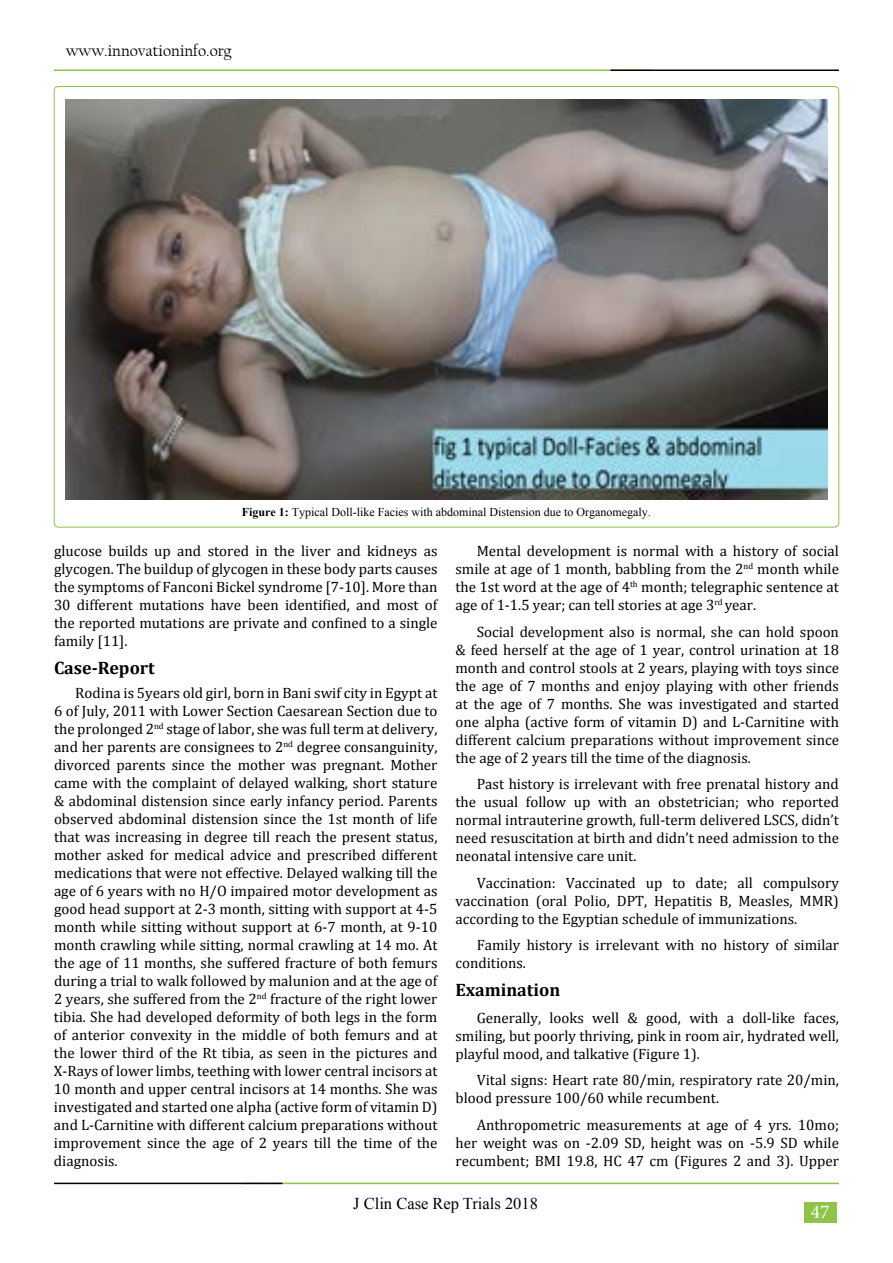
<style>
.page{position:relative;width:893px;height:1263px;background:#fff}
.page>*{position:absolute;margin:0;border:0;box-sizing:border-box;transform-origin:0 0}
.t1{font:19.5px "Minion Pro";color:#fff}
.t2{font:700 18px "Cambria";color:#000}
.t3{font:16.5px "Californian FB";color:#000}
.t4{font:16.5px "Times New Roman";color:#000}
.t5{font:15px/18px "Cambria";color:#000;text-align:justify}
.t6{font:12px "Times New Roman";color:#000}
.s1{font-weight:700}
</style>
<div class="page">
<div style="left:804px;top:1202px;width:32px;height:21px;background:#8dc449"></div>
<hr style="left:54px;top:70px;width:597px;height:1px;background:#8dc449">
<hr style="left:610px;top:70px;width:229px;height:1px;background:#000101">
<hr style="left:242px;top:1183px;width:597px;height:1px;background:#8dc449">
<hr style="left:54px;top:1183px;width:228px;height:1px;background:#000101">
<img style="left:66px;top:100px;width:761px;height:400px">
<p class="t3" style="left:66px;top:42px;width:167px">www.innovationinfo.org</p>
<p class="t6" style="left:242px;top:504px;width:410px"><span class="s1">Figure 1:</span> Typical Doll-like Facies with abdominal Distension due to Organomegaly.</p>
<p class="t5" style="left:54px;top:542px;width:385px">glucose builds up and stored in the liver and kidneys as glycogen. The buildup of glycogen in these body parts causes the symptoms of Fanconi Bickel syndrome [7-10]. More than 30 different mutations have been identified, and most of the reported mutations are private and confined to a single family [11].</p>
<p class="t2" style="left:54px;top:655px;width:102px">Case-Report</p>
<p class="t5" style="left:54px;top:684px;width:385px;text-indent:21px">Rodina is 5years old girl, born in Bani swif city in Egypt at 6 of July, 2011 with Lower Section Caesarean Section due to the prolonged 2<sup>nd</sup> stage of labor, she was full term at delivery, and her parents are consignees to 2<sup>nd</sup> degree consanguinity, divorced parents since the mother was pregnant. Mother came with the complaint of delayed walking, short stature &amp; abdominal distension since early infancy period. Parents observed abdominal distension since the 1st month of life that was increasing in degree till reach the present status, mother asked for medical advice and prescribed different medications that were not effective. Delayed walking till the age of 6 years with no H/O impaired motor development as good head support at 2-3 month, sitting with support at 4-5 month while sitting without support at 6-7 month, at 9-10 month crawling while sitting, normal crawling at 14 mo. At the age of 11 months, she suffered fracture of both femurs during a trial to walk followed by malunion and at the age of 2 years, she suffered from the 2<sup>nd</sup> fracture of the right lower tibia. She had developed deformity of both legs in the form of anterior convexity in the middle of both femurs and at the lower third of the Rt tibia, as seen in the pictures and X-Rays of lower limbs, teething with lower central incisors at 10 month and upper central incisors at 14 months. She was investigated and started one alpha (active form of vitamin D) and L-Carnitine with different calcium preparations without improvement since the age of 2 years till the time of the diagnosis.</p>
<p class="t5" style="left:455px;top:542px;width:385px;text-indent:21px">Mental development is normal with a history of social smile at age of 1 month, babbling from the 2<sup>nd</sup> month while the 1st word at the age of 4<sup>th</sup> month; telegraphic sentence at age of 1-1.5 year; can tell stories at age 3<sup>rd</sup> year.</p>
<p class="t5" style="left:455px;top:622px;width:385px;text-indent:21px">Social development also is normal, she can hold spoon &amp; feed herself at the age of 1 year, control urination at 18 month and control stools at 2 years, playing with toys since the age of 7 months and enjoy playing with other friends at the age of 7 months. She was investigated and started one alpha (active form of vitamin D) and L-Carnitine with different calcium preparations without improvement since the age of 2 years till the time of the diagnosis.</p>
<p class="t5" style="left:455px;top:775px;width:385px;text-indent:21px">Past history is irrelevant with free prenatal history and the usual follow up with an obstetrician; who reported normal intrauterine growth, full-term delivered LSCS, didn’t need resuscitation at birth and didn’t need admission to the neonatal intensive care unit.</p>
<p class="t5" style="left:455px;top:873px;width:385px;text-indent:21px">Vaccination: Vaccinated up to date; all compulsory vaccination (oral Polio, DPT, Hepatitis B, Measles, MMR) according to the Egyptian schedule of immunizations.</p>
<p class="t5" style="left:455px;top:936px;width:385px;text-indent:21px">Family history is irrelevant with no history of similar conditions.</p>
<p class="t2" style="left:455px;top:977px;width:106px">Examination</p>
<p class="t5" style="left:455px;top:1009px;width:385px;text-indent:21px">Generally, looks well &amp; good, with a doll-like faces, smiling, but poorly thriving, pink in room air, hydrated well, playful mood, and talkative (Figure 1).</p>
<p class="t5" style="left:455px;top:1071px;width:385px;text-indent:21px">Vital signs: Heart rate 80/min, respiratory rate 20/min, blood pressure 100/60 while recumbent.</p>
<p class="t5" style="left:455px;top:1116px;width:385px;text-indent:21px">Anthropometric measurements at age of 4 yrs. 10mo; her weight was on -2.09 SD, height was on -5.9 SD while recumbent; BMI 19.8, HC 47 cm (Figures 2 and 3). Upper</p>
<p class="t4" style="left:353px;top:1192px;width:186px">J Clin Case Rep Trials 2018</p>
<h1 class="t1" style="left:811px;top:1199px;width:20px">47</h1>
</div>
